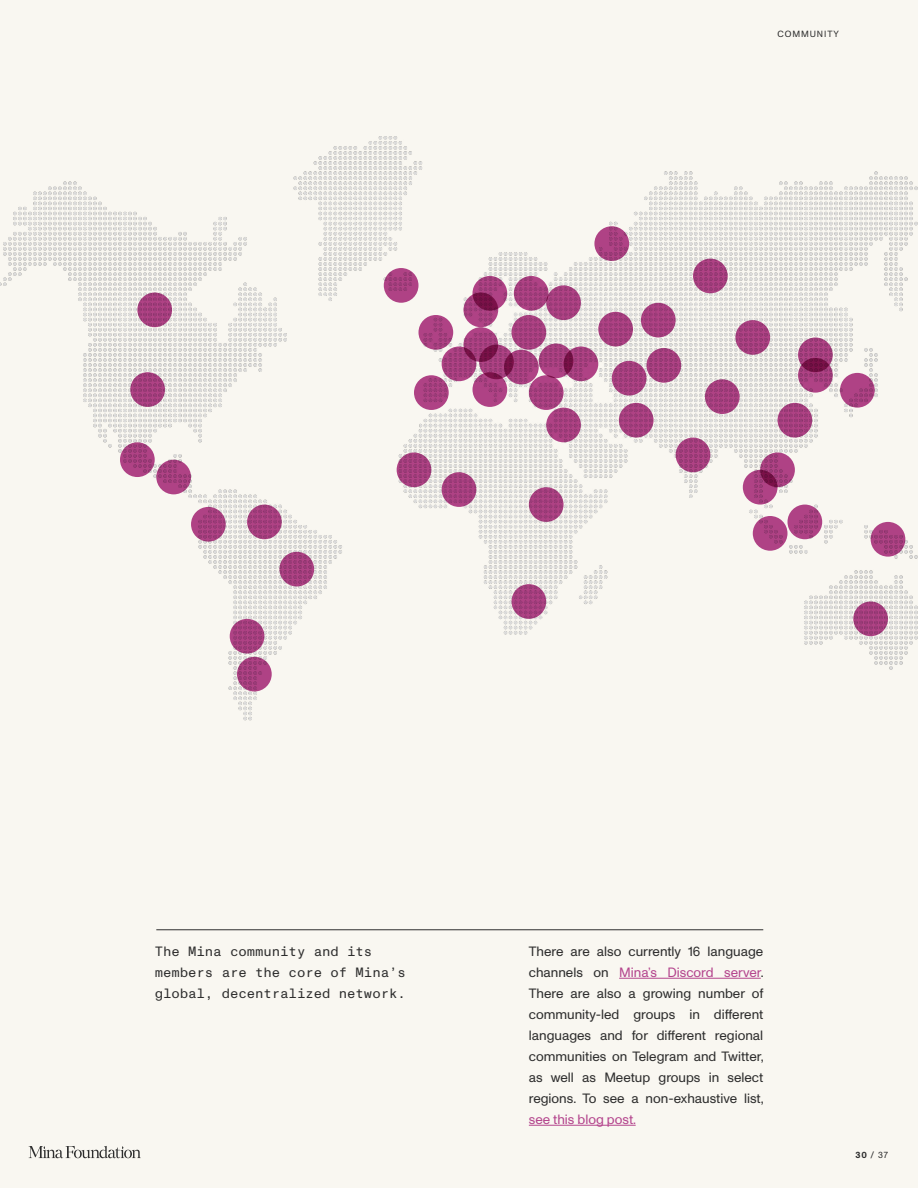
<style>
.page{position:relative;width:918px;height:1188px;background:#f9f7f1}
.page>*{position:absolute;margin:0;border:0;box-sizing:border-box;transform-origin:0 0}
.t1{font:13.5px/21px "Monument Grotesk";color:#2d2d2d;text-align:justify}
.t2{font:13.5px/21px "Monument Grotesk Mono";color:#2d2d2d}
.t3{font:13.5px "Monument Grotesk";color:#b4458d}
.t4{font:9px "Monument Grotesk";letter-spacing:.1em;color:#2d2d2d}
.s1{color:#b4458d}
.s2{font-weight:700}
</style>
<div class="page">
<img style="left:0;top:136px;width:918px;height:585px">
<hr style="left:619px;top:978px;width:142px;height:1px;background:#b4458d">
<hr style="left:529px;top:1125px;width:107px;height:1px;background:#b4458d">
<svg style="left:130px;top:372px;width:35px;height:35px"></svg>
<svg style="left:137px;top:292px;width:35px;height:35px"></svg>
<svg style="left:693px;top:259px;width:35px;height:34px"></svg>
<svg style="left:735px;top:320px;width:35px;height:35px"></svg>
<svg style="left:594px;top:226px;width:35px;height:35px"></svg>
<svg style="left:641px;top:303px;width:35px;height:35px"></svg>
<svg style="left:840px;top:373px;width:35px;height:35px"></svg>
<svg style="left:798px;top:337px;width:35px;height:35px"></svg>
<svg style="left:798px;top:358px;width:35px;height:35px"></svg>
<svg style="left:778px;top:403px;width:34px;height:35px"></svg>
<svg style="left:760px;top:452px;width:35px;height:35px"></svg>
<svg style="left:743px;top:470px;width:35px;height:35px"></svg>
<svg style="left:788px;top:505px;width:34px;height:34px"></svg>
<svg style="left:753px;top:516px;width:34px;height:35px"></svg>
<svg style="left:853px;top:601px;width:35px;height:35px"></svg>
<svg style="left:871px;top:522px;width:34px;height:35px"></svg>
<svg style="left:512px;top:584px;width:34px;height:35px"></svg>
<svg style="left:529px;top:487px;width:35px;height:35px"></svg>
<svg style="left:442px;top:472px;width:34px;height:35px"></svg>
<svg style="left:397px;top:452px;width:34px;height:35px"></svg>
<svg style="left:546px;top:408px;width:35px;height:34px"></svg>
<svg style="left:279px;top:552px;width:35px;height:34px"></svg>
<svg style="left:247px;top:505px;width:35px;height:34px"></svg>
<svg style="left:230px;top:619px;width:34px;height:35px"></svg>
<svg style="left:237px;top:657px;width:35px;height:35px"></svg>
<svg style="left:120px;top:442px;width:35px;height:35px"></svg>
<svg style="left:156px;top:460px;width:35px;height:34px"></svg>
<svg style="left:191px;top:507px;width:35px;height:35px"></svg>
<svg style="left:442px;top:346px;width:34px;height:35px"></svg>
<svg style="left:419px;top:315px;width:34px;height:35px"></svg>
<svg style="left:414px;top:375px;width:35px;height:35px"></svg>
<svg style="left:473px;top:372px;width:34px;height:35px"></svg>
<svg style="left:504px;top:350px;width:35px;height:34px"></svg>
<svg style="left:539px;top:343px;width:34px;height:35px"></svg>
<svg style="left:529px;top:375px;width:35px;height:35px"></svg>
<svg style="left:564px;top:346px;width:34px;height:35px"></svg>
<svg style="left:546px;top:285px;width:35px;height:35px"></svg>
<svg style="left:464px;top:292px;width:34px;height:35px"></svg>
<svg style="left:473px;top:276px;width:34px;height:35px"></svg>
<svg style="left:514px;top:276px;width:35px;height:35px"></svg>
<svg style="left:464px;top:327px;width:34px;height:35px"></svg>
<svg style="left:479px;top:345px;width:35px;height:34px"></svg>
<svg style="left:512px;top:315px;width:34px;height:35px"></svg>
<svg style="left:598px;top:312px;width:35px;height:34px"></svg>
<svg style="left:647px;top:348px;width:34px;height:35px"></svg>
<svg style="left:612px;top:361px;width:34px;height:35px"></svg>
<svg style="left:705px;top:379px;width:35px;height:35px"></svg>
<svg style="left:676px;top:438px;width:34px;height:34px"></svg>
<svg style="left:619px;top:403px;width:35px;height:35px"></svg>
<svg style="left:384px;top:268px;width:34px;height:35px"></svg>
<hr style="left:156px;top:929px;width:607px;height:1px;background:#2d2d2d">
<svg style="left:29px;top:1146px;width:112px;height:12px"></svg>
<p class="t4" style="left:778px;top:28px;width:63px">COMMUNITY</p>
<p class="t2" style="left:155px;top:940px;width:253px">The Mina community and its members are the core of Mina’s global, decentralized network.</p>
<p class="t1" style="left:529px;top:940px;width:236px">There are also currently 16 language channels on <span class="s1">Mina’s Discord server</span>.<br>There are also a growing number of community-led groups in different languages and for different regional communities on Telegram and Twitter, as well as Meetup groups in select regions. To see a non-exhaustive list,</p>
<p class="t3" style="left:529px;top:1110px;width:109px">see this blog post.</p>
<p class="t4" style="left:856px;top:1148px;width:34px"><span class="s2">30</span> / 37</p>
</div>
